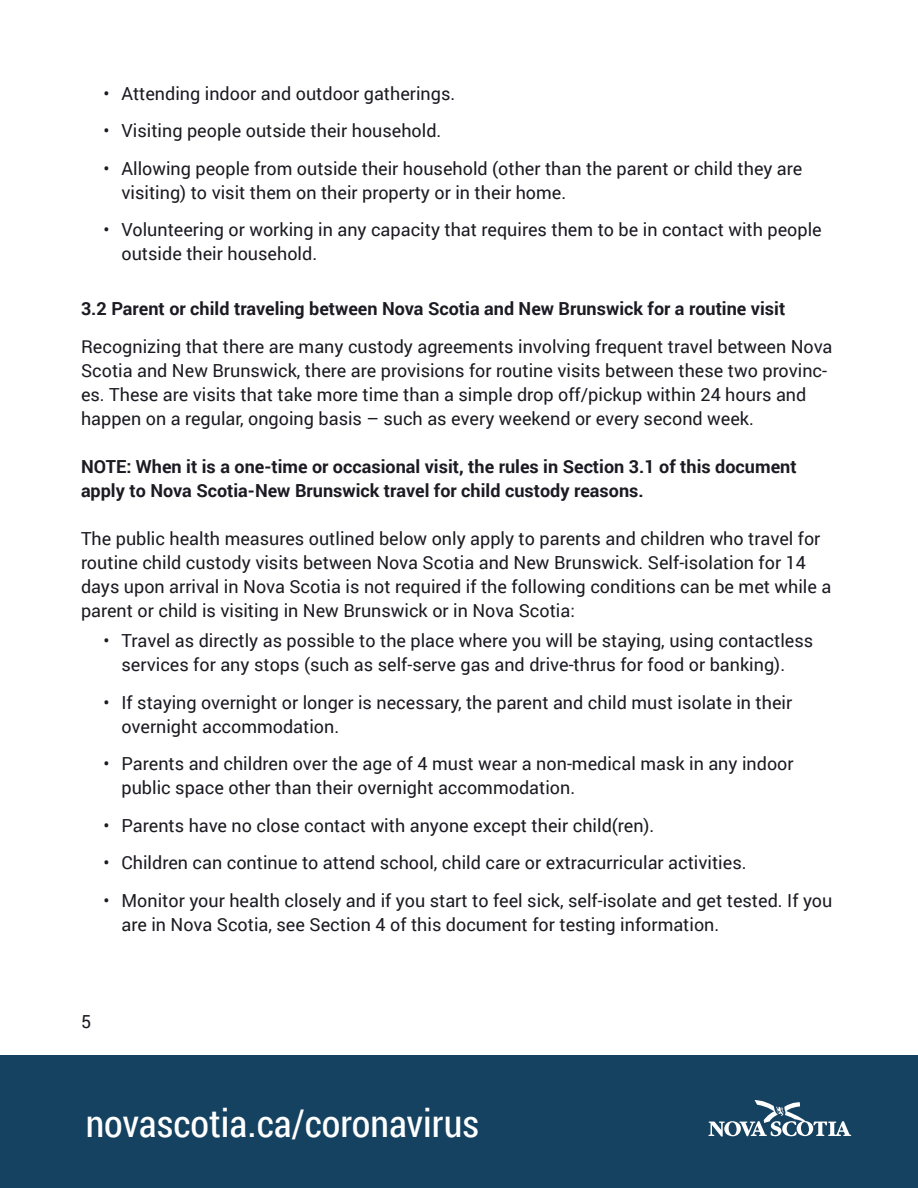
<style>
.page{position:relative;width:918px;height:1188px;background:#fff}
.page>*{position:absolute;margin:0;border:0;box-sizing:border-box;transform-origin:0 0}
.t1{font:38.25px "Roboto Condensed";color:#fff}
.t2{font:18px/24px "Roboto";color:#1c1a22}
.t3{font:700 18px/24px "Roboto";color:#1c1a22}
</style>
<div class="page">
<div style="left:0;top:1055px;width:918px;height:133px;background:#164261"></div>
<svg style="left:708px;top:1100px;width:143px;height:37px"></svg>
<p class="t2" style="left:104px;top:81px;width:353px">• Attending indoor and outdoor gatherings.</p>
<p class="t2" style="left:104px;top:118px;width:339px">• Visiting people outside their household.</p>
<p class="t2" style="left:122px;top:156px;width:682px;text-indent:-18px">• Allowing people from outside their household (other than the parent or child they are visiting) to visit them on their property or in their home.</p>
<p class="t2" style="left:122px;top:217px;width:702px;text-indent:-18px">• Volunteering or working in any capacity that requires them to be in contact with people outside their household.</p>
<p class="t3" style="left:81px;top:296px;width:706px">3.2 Parent or child traveling between Nova Scotia and New Brunswick for a routine visit</p>
<p class="t2" style="left:81px;top:333px;width:753px">Recognizing that there are many custody agreements involving frequent travel between Nova Scotia and New Brunswick, there are provisions for routine visits between these two provinc&shy;es. These are visits that take more time than a simple drop off/pickup within 24 hours and happen on a regular, ongoing basis – such as every weekend or every second week.</p>
<p class="t3" style="left:81px;top:453px;width:717px">NOTE: When it is a one-time or occasional visit, the rules in Section 3.1 of this document apply to Nova Scotia-New Brunswick travel for child custody reasons.</p>
<p class="t2" style="left:81px;top:525px;width:752px">The public health measures outlined below only apply to parents and children who travel for routine child custody visits between Nova Scotia and New Brunswick. Self-isolation for 14 days upon arrival in Nova Scotia is not required if the following conditions can be met while a parent or child is visiting in New Brunswick or in Nova Scotia:</p>
<p class="t2" style="left:104px;top:628px;width:711px;text-align:center">• Travel as directly as possible to the place where you will be staying, using contactless services for any stops (such as self-serve gas and drive-thrus for food or banking).</p>
<p class="t2" style="left:122px;top:690px;width:672px;text-indent:-18px">• If staying overnight or longer is necessary, the parent and child must isolate in their overnight accommodation.</p>
<p class="t2" style="left:122px;top:751px;width:674px;text-indent:-18px">• Parents and children over the age of 4 must wear a non-medical mask in any indoor public space other than their overnight accommodation.</p>
<p class="t2" style="left:104px;top:813px;width:552px">• Parents have no close contact with anyone except their child(ren).</p>
<p class="t2" style="left:104px;top:850px;width:645px">• Children can continue to attend school, child care or extracurricular activities.</p>
<p class="t2" style="left:122px;top:888px;width:712px;text-indent:-18px">• Monitor your health closely and if you start to feel sick, self-isolate and get tested. If you are in Nova Scotia, see Section 4 of this document for testing information.</p>
<p class="t2" style="left:81px;top:1008px;width:12px">5</p>
<h1 class="t1" style="left:86px;top:1097px;width:395px">novascotia.ca/coronavirus</h1>
</div>
